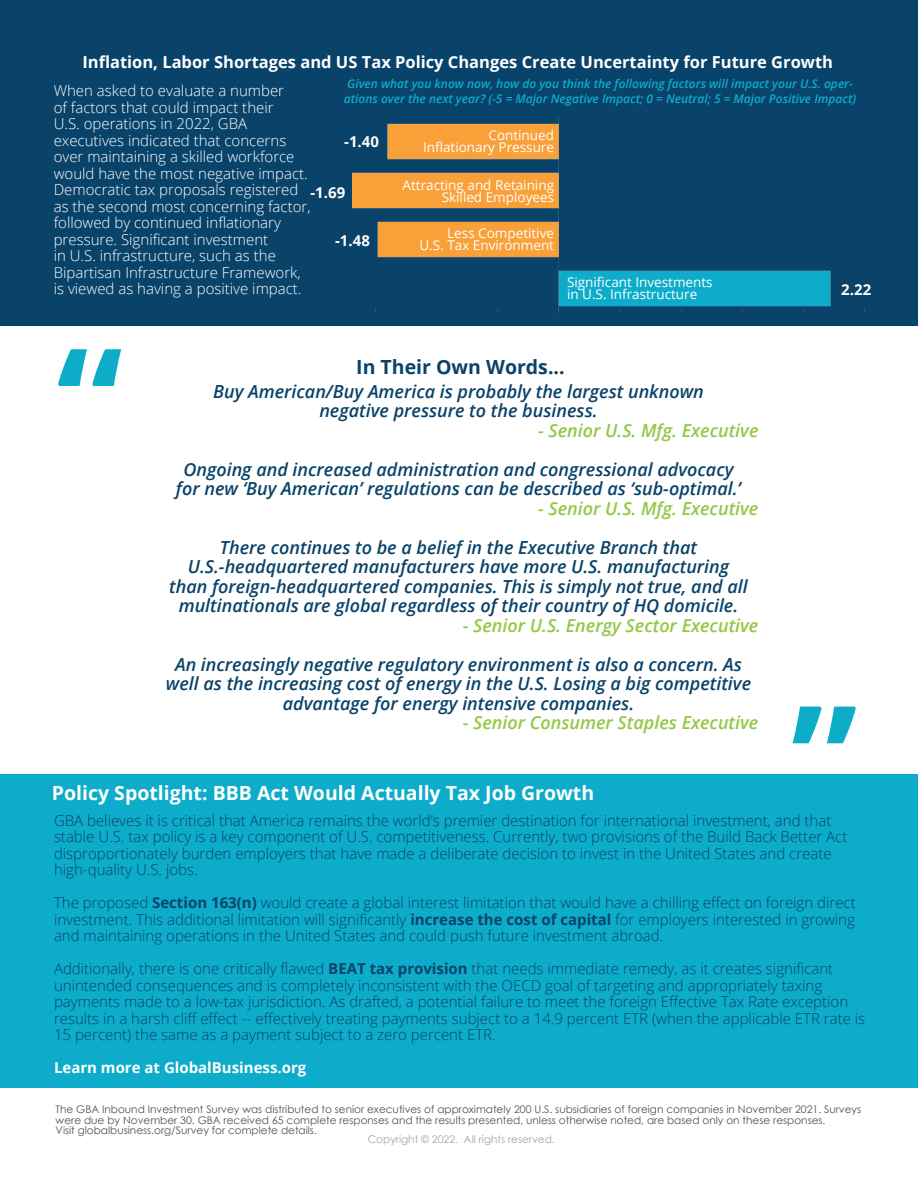
<style>
.page{position:relative;width:918px;height:1188px;background:#fff}
.page>*{position:absolute;margin:0;border:0;box-sizing:border-box;transform-origin:0 0}
.t1{font:700 150px "Open Sans";color:#0dadca}
.t2{font:700 19.5px "Open Sans";color:#fff}
.t3{font:700 19.5px "Open Sans";color:#0b426a}
.t4{font:italic 600 18px/19.5px "Open Sans";color:#09436a;text-align:center}
.t5{font:italic 600 18px "Open Sans";color:#93c844}
.t6{font:700 16.5px "Open Sans";color:#fff}
.t7{font:300 15px/16.5px "Open Sans";color:#09436a}
.t8{font:300 15px/16.5px "Open Sans";color:#fff}
.t9{font:700 15px "Open Sans";color:#fff}
.t10{font:13.5px/12px "Open Sans";color:#fff;text-align:right}
.t11{font:italic 600 12px/15px "Open Sans";color:#0dadca}
.t12{font:10.5px/10.5px "Century Gothic";color:#545254}
.t13{font:10.5px "Century Gothic";color:#a5a5a4}
.s1{font-weight:700}
</style>
<div class="page">
<div style="left:0;top:0;width:918px;height:325px;background:#09436a"></div>
<img style="left:353px;top:118px;width:512px;height:195px">
<div style="left:0;top:774px;width:918px;height:314px;background:#0dacca"></div>
<p class="t6" style="left:82px;top:50px;width:752px">Inflation, Labor Shortages and US Tax Policy Changes Create Uncertainty for Future Growth</p>
<p class="t8" style="left:54px;top:82px;width:258px">When asked to evaluate a number<br>of factors that could impact their<br>U.S. operations in 2022, GBA executives indicated that concerns over maintaining a skilled workforce would have the most negative impact.<br>Democratic tax proposals registered as the second most concerning factor, followed by continued inflationary pressure. Significant investment<br>in U.S. infrastructure, such as the Bipartisan Infrastructure Framework, is viewed as having a positive impact.</p>
<p class="t11" style="left:344px;top:76px;width:514px">Given what you know now, how do you think the following factors will impact your U.S. oper&shy;ations over the next year? (-5 = Major Negative Impact; 0 = Neutral; 5 = Major Positive Impact)</p>
<p class="t10" style="left:489px;top:129px;width:67px">Continued</p>
<p class="t10" style="left:423px;top:141px;width:132px">Inflationary Pressure</p>
<p class="t10" style="left:403px;top:178px;width:153px">Attracting and Retaining<br>Skilled Employees</p>
<p class="t10" style="left:419px;top:226px;width:136px">Less Competitive<br>U.S. Tax Environment</p>
<p class="t9" style="left:344px;top:131px;width:36px">-1.40</p>
<p class="t9" style="left:310px;top:182px;width:36px">-1.69</p>
<p class="t9" style="left:335px;top:230px;width:36px">-1.48</p>
<p class="t10" style="left:567px;top:276px;width:147px">Significant Investments</p>
<p class="t10" style="left:567px;top:288px;width:132px">in U.S. Infrastructure</p>
<p class="t9" style="left:841px;top:279px;width:31px">2.22</p>
<p class="t1" style="left:56px;top:296px;width:68px">“</p>
<p class="t3" style="left:356px;top:353px;width:210px">In Their Own Words...</p>
<p class="t4" style="left:213px;top:381px;width:492px">Buy American/Buy America is probably the largest unknown negative pressure to the business.</p>
<p class="t5" style="left:538px;top:418px;width:222px">- Senior U.S. Mfg. Executive</p>
<p class="t4" style="left:176px;top:459px;width:567px">Ongoing and increased administration and congressional advocacy for new ‘Buy American’ regulations can be described as ‘sub-optimal.’</p>
<p class="t5" style="left:538px;top:496px;width:222px">- Senior U.S. Mfg. Executive</p>
<p class="t4" style="left:169px;top:537px;width:580px">There continues to be a belief in the Executive Branch that U.S.-headquartered manufacturers have more U.S. manufacturing than foreign-headquartered companies. This is simply not true, and all multinationals are global regardless of their country of HQ domicile.</p>
<p class="t5" style="left:463px;top:613px;width:297px">- Senior U.S. Energy Sector Executive</p>
<p class="t4" style="left:166px;top:654px;width:587px">An increasingly negative regulatory environment is also a concern. As well as the increasing cost of energy in the U.S. Losing a big competitive advantage for energy intensive companies.</p>
<p class="t5" style="left:463px;top:711px;width:297px">- Senior Consumer Staples Executive</p>
<p class="t2" style="left:52px;top:779px;width:544px">Policy Spotlight: BBB Act Would Actually Tax Job Growth</p>
<p class="t1" style="left:858px;top:797px;width:68px;rotate:-180deg">“</p>
<p class="t7" style="left:54px;top:812px;width:795px">GBA believes it is critical that America remains the world’s premier destination for international investment, and that stable U.S. tax policy is a key component of U.S. competitiveness. Currently, two provisions of the Build Back Better Act disproportionately burden employers that have made a deliberate decision to invest in the United States and create high-quality U.S. jobs.</p>
<p class="t7" style="left:54px;top:894px;width:803px;text-align:justify">The proposed <span class="s1">Section 163(n)</span> would create a global interest limitation that would have a chilling effect on foreign direct investment. This additional limitation will significantly <span class="s1">increase the cost of capital</span> for employers interested in growing and maintaining operations in the United States and could push future investment abroad.</p>
<p class="t7" style="left:54px;top:960px;width:813px">Additionally, there is one critically flawed <span class="s1">BEAT tax provision</span> that needs immediate remedy, as it creates significant unintended consequences and is completely inconsistent with the OECD goal of targeting and appropriately taxing payments made to a low-tax jurisdiction. As drafted, a potential failure to meet the foreign Effective Tax Rate exception results in a harsh cliff effect -- effectively treating payments subject to a 14.9 percent ETR (when the applicable ETR rate is 15 percent) the same as a payment subject to a zero percent ETR.</p>
<p class="t9" style="left:54px;top:1057px;width:254px">Learn more at GlobalBusiness.org</p>
<p class="t12" style="left:56px;top:1104px;width:807px">The GBA Inbound Investment Survey was distributed to senior executives of approximately 200 U.S. subsidiaries of foreign companies in November 2021. Surveys were due by November 30. GBA received 65 complete responses and the results presented, unless otherwise noted, are based only on these responses.<br>Visit globalbusiness.org/Survey for complete details.</p>
<p class="t13" style="left:368px;top:1131px;width:189px">Copyright © 2022. All rights reserved.</p>
</div>
